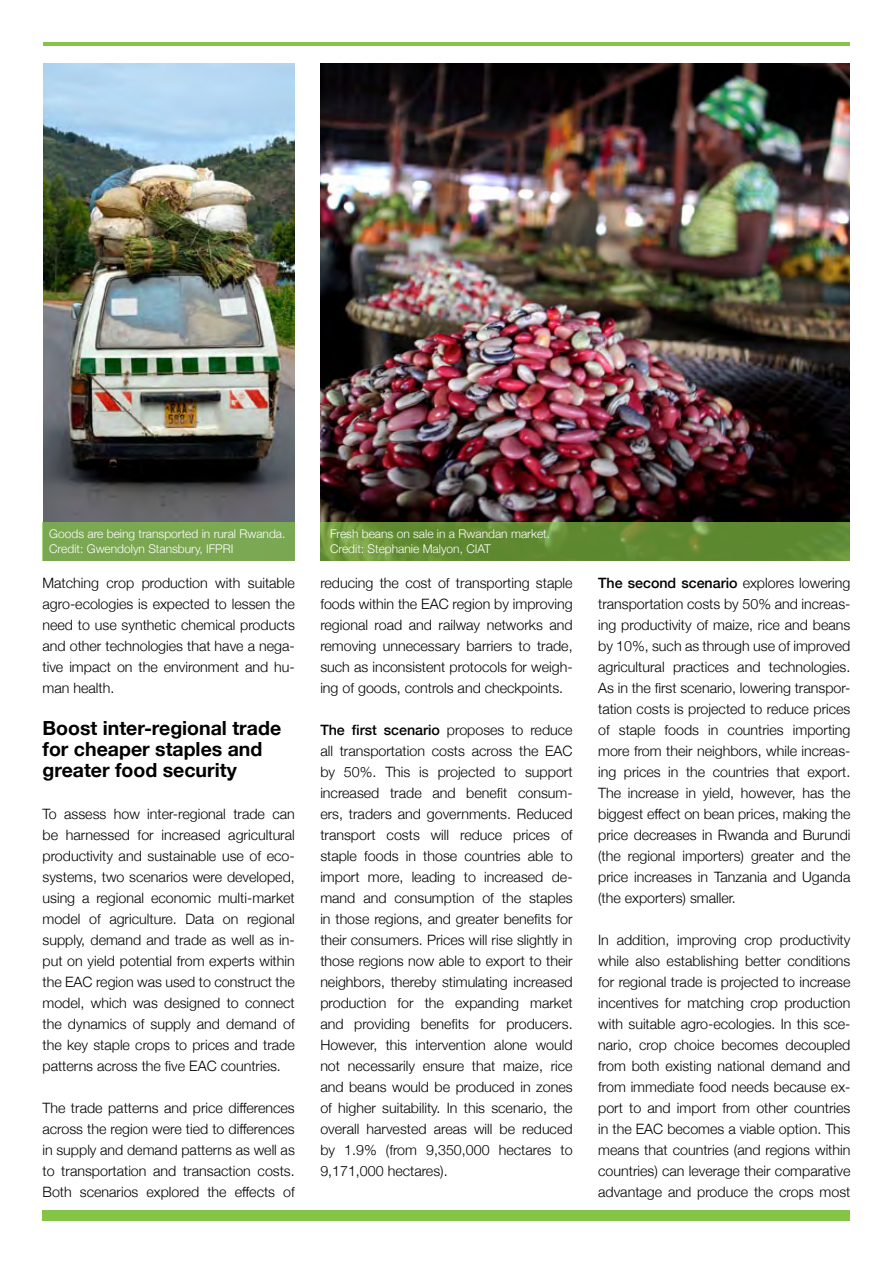
<style>
.page{position:relative;width:893px;height:1263px;background:#fff}
.page>*{position:absolute;margin:0;border:0;box-sizing:border-box;transform-origin:0 0}
.t1{font:700 19.5px/21px "Helvetica Neue";color:#000}
.t2{font:300 14.25px/21px "Helvetica Neue";color:#000;text-align:justify}
.t3{font:300 12px/14.4px "Helvetica Neue";color:#fff}
.s1{font-weight:500}
</style>
<div class="page">
<div style="left:43px;top:1210px;width:807px;height:10px;background:#85c446"></div>
<hr style="left:43px;top:43px;width:807px;height:3px;background:#85c446">
<img style="left:320px;top:64px;width:530px;height:458px">
<img style="left:43px;top:64px;width:252px;height:458px">
<svg style="left:320px;top:522px;width:530px;height:39px;background:#638d34"></svg>
<div style="left:43px;top:522px;width:252px;height:39px;background:#7ba852"></div>
<p class="t3" style="left:49px;top:526px;width:238px">Goods are being transported in rural Rwanda.<br>Credit: Gwendolyn Stansbury, IFPRI</p>
<p class="t2" style="left:43px;top:572px;width:254px">Matching crop production with suitable agro-ecologies is expected to lessen the need to use synthetic chemical products and other technologies that have a nega&shy;tive impact on the environment and hu&shy;man health.</p>
<h1 class="t1" style="left:43px;top:718px;width:240px">Boost inter-regional trade for cheaper staples and greater food security</h1>
<p class="t2" style="left:43px;top:803px;width:254px">To assess how inter-regional trade can be harnessed for increased agricultural productivity and sustainable use of eco&shy;systems, two scenarios were developed, using a regional economic multi-market model of agriculture. Data on regional supply, demand and trade as well as in&shy;put on yield potential from experts within the EAC region was used to construct the model, which was designed to connect the dynamics of supply and demand of the key staple crops to prices and trade patterns across the five EAC countries.</p>
<p class="t2" style="left:43px;top:1097px;width:254px">The trade patterns and price differences across the region were tied to differences in supply and demand patterns as well as to transportation and transaction costs.<br>Both scenarios explored the effects of</p>
<p class="t3" style="left:330px;top:526px;width:222px">Fresh beans on sale in a Rwandan market.<br>Credit: Stephanie Malyon, CIAT</p>
<p class="t2" style="left:320px;top:572px;width:254px">reducing the cost of transporting staple foods within the EAC region by improving regional road and railway networks and removing unnecessary barriers to trade, such as inconsistent protocols for weigh&shy;ing of goods, controls and checkpoints.</p>
<p class="t2" style="left:320px;top:719px;width:254px"><span class="s1">The first scenario</span> proposes to reduce all transportation costs across the EAC by 50%. This is projected to support increased trade and benefit consum&shy;ers, traders and governments. Reduced transport costs will reduce prices of staple foods in those countries able to import more, leading to increased de&shy;mand and consumption of the staples in those regions, and greater benefits for their consumers. Prices will rise slightly in those regions now able to export to their neighbors, thereby stimulating increased production for the expanding market and providing benefits for producers.<br>However, this intervention alone would not necessarily ensure that maize, rice and beans would be produced in zones of higher suitability. In this scenario, the overall harvested areas will be reduced by 1.9% (from 9,350,000 hectares to 9,171,000 hectares).</p>
<p class="t2" style="left:598px;top:572px;width:254px"><span class="s1">The second scenario</span> explores lowering transportation costs by 50% and increas&shy;ing productivity of maize, rice and beans by 10%, such as through use of improved agricultural practices and technologies.<br>As in the first scenario, lowering transpor&shy;tation costs is projected to reduce prices of staple foods in countries importing more from their neighbors, while increas&shy;ing prices in the countries that export.<br>The increase in yield, however, has the biggest effect on bean prices, making the price decreases in Rwanda and Burundi (the regional importers) greater and the price increases in Tanzania and Uganda (the exporters) smaller.</p>
<p class="t2" style="left:598px;top:929px;width:254px">In addition, improving crop productivity while also establishing better conditions for regional trade is projected to increase incentives for matching crop production with suitable agro-ecologies. In this sce&shy;nario, crop choice becomes decoupled from both existing national demand and from immediate food needs because ex&shy;port to and import from other countries in the EAC becomes a viable option. This means that countries (and regions within countries) can leverage their comparative advantage and produce the crops most</p>
</div>
